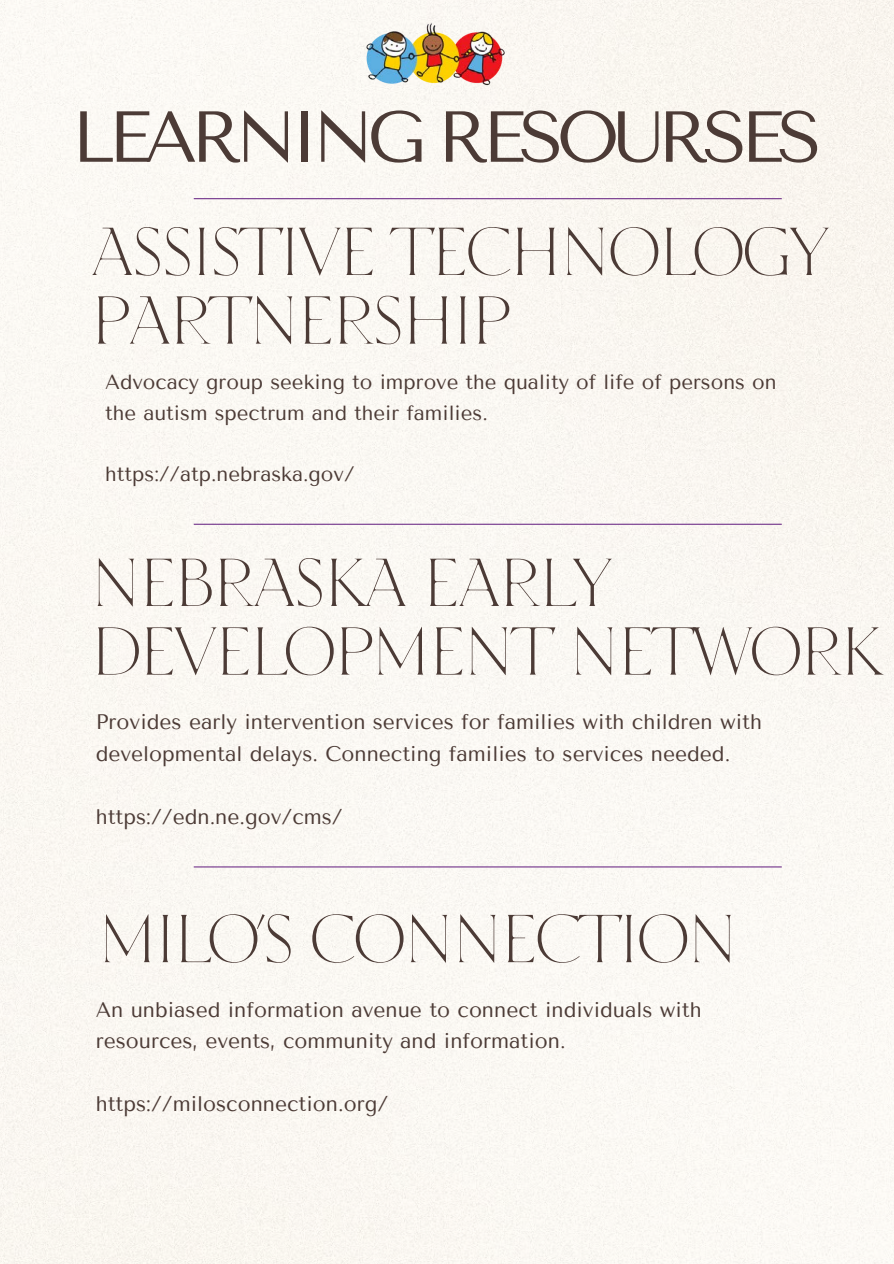
<style>
.page{position:relative;width:894px;height:1264px;background:#fff}
.page>*{position:absolute;margin:0;border:0;box-sizing:border-box;transform-origin:0 0}
.t1{font:72px "Tenor Sans";letter-spacing:-.095em;color:#4c3b36}
.t2{font:67.5px/68.7px "TT Ricordi Nobili";letter-spacing:-.09em;color:#4c3b36}
.t3{font:21px/31.5px "Tenor Sans";color:#4c3b36}
.t4{font:20.4px/30.6px "Tenor Sans";color:#4c3b36}
</style>
<div class="page">
<div style="left:0;top:0;width:893px;height:1263px;background:#faf8f3"></div>
<hr style="left:194px;top:198px;width:587px;height:1px;background:#71328a">
<hr style="left:194px;top:523px;width:587px;height:2px;background:#71328a">
<hr style="left:194px;top:866px;width:587px;height:1px;background:#71328a">
<img style="left:348px;top:23px;width:172px;height:65px">
<p class="t1" style="left:72px;top:95px;width:751px">LEARNING RESOURSES</p>
<p class="t2" style="left:88px;top:217px;width:743px">ASSISTIVE TECHNOLOGY<br>PARTNERSHIP</p>
<h2 class="t4" style="left:105px;top:367px;width:672px">Advocacy group seeking to improve the quality of life of persons on the autism spectrum and their families.</h2>
<h1 class="t4" style="left:105px;top:459px;width:251px">https://atp.nebraska.gov/</h1>
<h1 class="t2" style="left:88px;top:548px;width:797px">NEBRASKA EARLY<br>DEVELOPMENT NETWORK</h1>
<p class="t3" style="left:96px;top:706px;width:667px">Provides early intervention services for families with children with developmental delays. Connecting families to services needed.</p>
<p class="t3" style="left:96px;top:800px;width:248px">https://edn.ne.gov/cms/</p>
<h1 class="t2" style="left:96px;top:904px;width:645px">MILO’S CONNECTION</h1>
<p class="t3" style="left:96px;top:993px;width:607px">An unbiased information avenue to connect individuals with resources, events, community and information.</p>
<p class="t3" style="left:96px;top:1088px;width:294px">https://milosconnection.org/</p>
</div>
